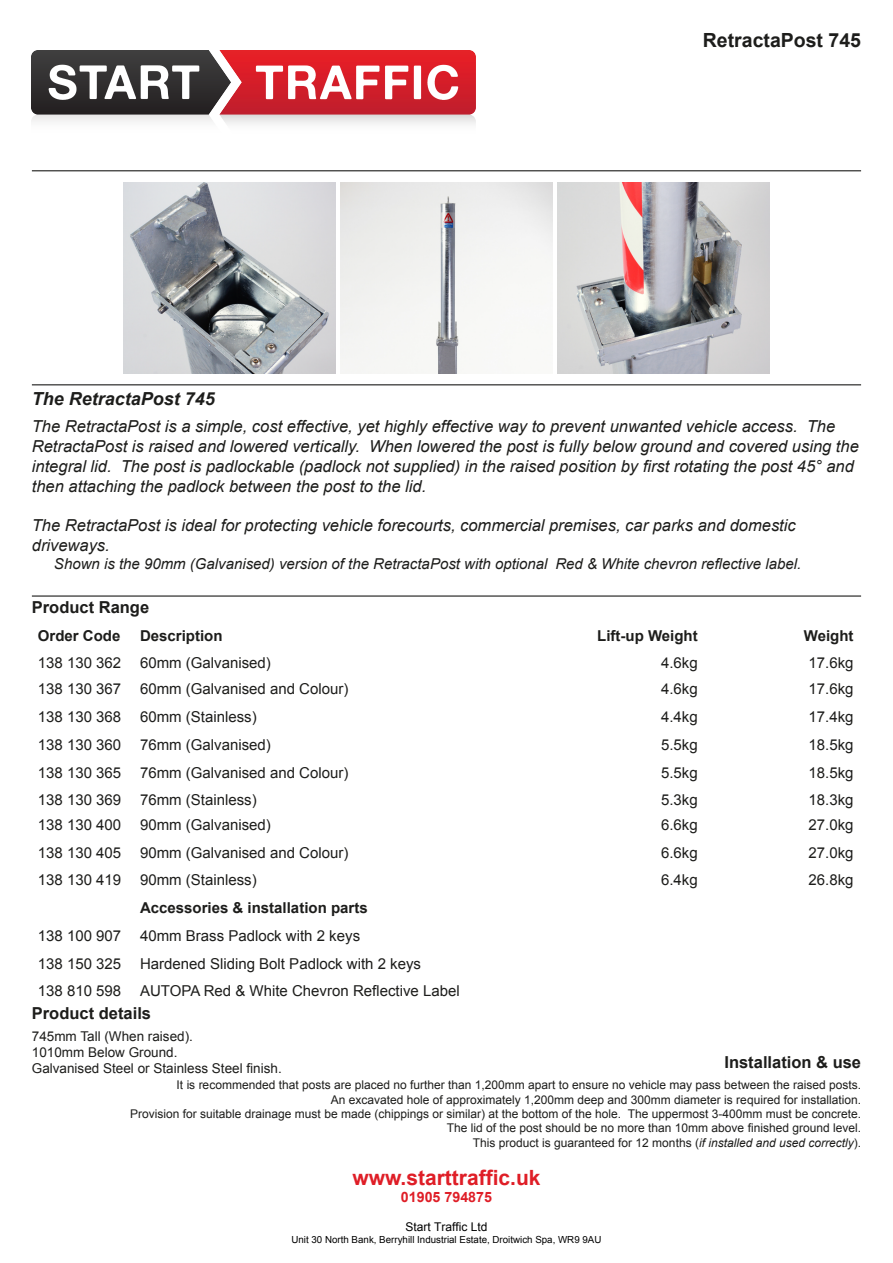
<style>
.page{position:relative;width:893px;height:1263px;background:#fff}
.page>*{position:absolute;margin:0;border:0;box-sizing:border-box;transform-origin:0 0}
.t1{font:700 21px "Arial";color:#df1e27}
.t2{font:700 19.5px "Arial";color:#1d1d1b}
.t3{font:italic 700 18px "Arial";color:#1d1d1b}
.t4{font:italic 16.5px/19.8px "Arial";color:#1d1d1b}
.t5{font:700 16.5px "Arial";color:#1d1d1b}
.t6{font:15px "Arial";color:#1d1d1b}
.t7{font:italic 15px "Arial";color:#1d1d1b}
.t8{font:700 15px "Arial";color:#1d1d1b}
.t9{font:700 14.25px "Arial";color:#df1e27}
.t10{font:13.5px/16.2px "Arial";color:#1d1d1b}
.t11{font:12px/14.4px "Arial";color:#1d1d1b;text-align:right}
.t12{font:12px "Arial";color:#000}
.t13{font:9.75px "Arial";color:#000}
.s1{font-style:italic}
</style>
<div class="page">
<hr style="left:32px;top:170px;width:829px;height:1px;background:#1d1d1b">
<hr style="left:32px;top:384px;width:829px;height:1px;background:#1d1d1b">
<hr style="left:32px;top:595px;width:829px;height:2px;background:#1d1d1b">
<img style="left:123px;top:182px;width:213px;height:192px">
<img style="left:340px;top:182px;width:213px;height:192px">
<img style="left:557px;top:182px;width:213px;height:192px">
<img style="left:32px;top:50px;width:443px;height:74px">
<h2 class="t2" style="left:703px;top:27px;width:160px">RetractaPost 745</h2>
<p class="t3" style="left:32px;top:387px;width:185px">The RetractaPost 745</p>
<p class="t4" style="left:32px;top:417px;width:828px">The RetractaPost is a simple, cost effective, yet highly effective way to prevent unwanted vehicle access. The RetractaPost is raised and lowered vertically. When lowered the post is fully below ground and covered using the integral lid. The post is padlockable (padlock not supplied) in the raised position by first rotating the post 45° and then attaching the padlock between the post to the lid.</p>
<p class="t4" style="left:32px;top:516px;width:765px">The RetractaPost is ideal for protecting vehicle forecourts, commercial premises, car parks and domestic driveways.</p>
<p class="t7" style="left:54px;top:554px;width:749px">Shown is the 90mm (Galvanised) version of the RetractaPost with optional Red &amp; White chevron reflective label.</p>
<p class="t5" style="left:32px;top:597px;width:119px">Product Range</p>
<p class="t8" style="left:38px;top:625px;width:84px">Order Code</p>
<p class="t8" style="left:140px;top:625px;width:84px">Description</p>
<p class="t8" style="left:597px;top:625px;width:102px">Lift-up Weight</p>
<p class="t8" style="left:804px;top:625px;width:51px">Weight</p>
<p class="t6" style="left:38px;top:653px;width:85px">138 130 362</p>
<p class="t6" style="left:140px;top:653px;width:132px">60mm (Galvanised)</p>
<p class="t6" style="left:661px;top:653px;width:38px">4.6kg</p>
<p class="t6" style="left:808px;top:653px;width:47px">17.6kg</p>
<p class="t6" style="left:38px;top:679px;width:85px">138 130 367</p>
<p class="t6" style="left:140px;top:679px;width:210px">60mm (Galvanised and Colour)</p>
<p class="t6" style="left:661px;top:679px;width:38px">4.6kg</p>
<p class="t6" style="left:808px;top:679px;width:47px">17.6kg</p>
<p class="t6" style="left:38px;top:707px;width:85px">138 130 368</p>
<p class="t6" style="left:140px;top:707px;width:118px">60mm (Stainless)</p>
<p class="t6" style="left:661px;top:707px;width:38px">4.4kg</p>
<p class="t6" style="left:808px;top:707px;width:47px">17.4kg</p>
<p class="t6" style="left:38px;top:735px;width:85px">138 130 360</p>
<p class="t6" style="left:140px;top:735px;width:132px">76mm (Galvanised)</p>
<p class="t6" style="left:661px;top:735px;width:38px">5.5kg</p>
<p class="t6" style="left:808px;top:735px;width:47px">18.5kg</p>
<p class="t6" style="left:38px;top:763px;width:85px">138 130 365</p>
<p class="t6" style="left:140px;top:763px;width:210px">76mm (Galvanised and Colour)</p>
<p class="t6" style="left:661px;top:763px;width:38px">5.5kg</p>
<p class="t6" style="left:808px;top:763px;width:47px">18.5kg</p>
<p class="t6" style="left:38px;top:790px;width:85px">138 130 369</p>
<p class="t6" style="left:140px;top:790px;width:118px">76mm (Stainless)</p>
<p class="t6" style="left:661px;top:790px;width:38px">5.3kg</p>
<p class="t6" style="left:808px;top:790px;width:47px">18.3kg</p>
<p class="t6" style="left:38px;top:815px;width:85px">138 130 400</p>
<p class="t6" style="left:140px;top:815px;width:132px">90mm (Galvanised)</p>
<p class="t6" style="left:661px;top:815px;width:38px">6.6kg</p>
<p class="t6" style="left:808px;top:815px;width:47px">27.0kg</p>
<p class="t6" style="left:38px;top:842px;width:85px">138 130 405</p>
<p class="t6" style="left:140px;top:842px;width:210px">90mm (Galvanised and Colour)</p>
<p class="t6" style="left:661px;top:842px;width:38px">6.6kg</p>
<p class="t6" style="left:808px;top:842px;width:47px">27.0kg</p>
<p class="t6" style="left:38px;top:870px;width:85px">138 130 419</p>
<p class="t6" style="left:140px;top:870px;width:118px">90mm (Stainless)</p>
<p class="t6" style="left:661px;top:870px;width:38px">6.4kg</p>
<p class="t6" style="left:808px;top:870px;width:47px">26.8kg</p>
<p class="t8" style="left:140px;top:898px;width:229px">Accessories &amp; installation parts</p>
<p class="t6" style="left:38px;top:926px;width:85px">138 100 907</p>
<p class="t6" style="left:140px;top:926px;width:222px">40mm Brass Padlock with 2 keys</p>
<p class="t6" style="left:38px;top:954px;width:85px">138 150 325</p>
<p class="t6" style="left:140px;top:954px;width:282px">Hardened Sliding Bolt Padlock with 2 keys</p>
<p class="t6" style="left:38px;top:981px;width:85px">138 810 598</p>
<p class="t6" style="left:140px;top:981px;width:321px">AUTOPA Red &amp; White Chevron Reflective Label</p>
<p class="t5" style="left:32px;top:1002px;width:121px">Product details</p>
<p class="t10" style="left:32px;top:1028px;width:251px">745mm Tall (When raised).<br>1010mm Below Ground.<br>Galvanised Steel or Stainless Steel finish.</p>
<p class="t5" style="left:724px;top:1051px;width:138px">Installation &amp; use</p>
<p class="t11" style="left:130px;top:1078px;width:732px">It is recommended that posts are placed no further than 1,200mm apart to ensure no vehicle may pass between the raised posts.<br>An excavated hole of approximately 1,200mm deep and 300mm diameter is required for installation.<br>Provision for suitable drainage must be made (chippings or similar) at the bottom of the hole. The uppermost 3-400mm must be concrete.<br>The lid of the post should be no more than 10mm above finished ground level.<br>This product is guaranteed for 12 months (<span class="s1">if installed and used correctly</span>).</p>
<h1 class="t1" style="left:352px;top:1164px;width:190px">www.starttraffic.uk</h1>
<p class="t9" style="left:401px;top:1188px;width:93px">01905 794875</p>
<p class="t12" style="left:405px;top:1219px;width:84px">Start Traffic Ltd</p>
<p class="t13" style="left:291px;top:1233px;width:311px">Unit 30 North Bank, Berryhill Industrial Estate, Droitwich Spa, WR9 9AU</p>
</div>
